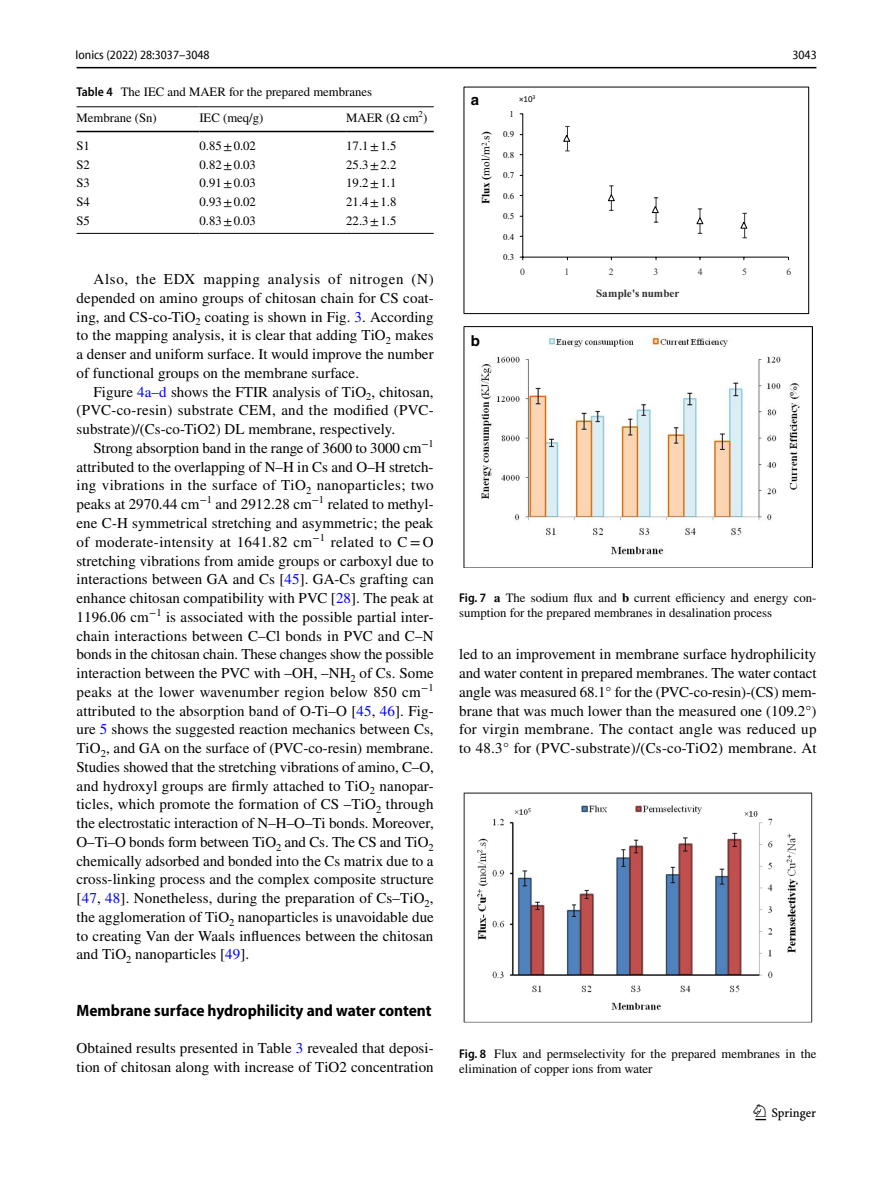
<style>
.page{position:relative;width:893px;height:1187px;background:#fff}
.page>*{position:absolute;margin:0;border:0;box-sizing:border-box;transform-origin:0 0}
.t1{font:22.5px "Springnew Regular 3";color:#000}
.t2{font:700 semi-condensed 16.5px "Myriad Pro";color:#000}
.t3{font:15px/18.8px "STIX";letter-spacing:.005em;color:#000;text-align:justify}
.t4{font:700 15px "Helvetica";color:#000}
.t5{font:12.75px/15px "STIX";color:#000}
.t6{font:semi-condensed 12.75px "Myriad Pro Unic";color:#000}
.t7{font:11.25px "Times New Roman PSMT3";color:#000}
.t8{font:700 11.1px "Times New Roman";letter-spacing:-.015em;color:#333}
.t9{font:9.75px "Times New Roman PSMT3";color:#333}
.t10{font:9px "Times New Roman PSMT3";color:#000}
.t11{font:9px "Calibri";color:#000}
.s1{font-family:"Myriad Pro";font-weight:600;font-stretch:semi-condensed}
.s2{color:#00f}
.s3{font-family:"Times New Roman";font-weight:700}
.s4{font-weight:700}
</style>
<div class="page">
<hr style="left:77px;top:67px;width:739px;height:1px;background:#000">
<hr style="left:77px;top:106px;width:122px;height:1px;background:#000">
<hr style="left:77px;top:131px;width:122px;height:1px;background:#000">
<hr style="left:199px;top:106px;width:147px;height:1px;background:#000">
<hr style="left:199px;top:131px;width:147px;height:1px;background:#000">
<hr style="left:346px;top:106px;width:88px;height:1px;background:#000">
<hr style="left:346px;top:131px;width:88px;height:1px;background:#000">
<hr style="left:77px;top:233px;width:122px;height:1px;background:#000">
<hr style="left:199px;top:233px;width:147px;height:1px;background:#000">
<hr style="left:346px;top:233px;width:88px;height:1px;background:#000">
<img style="left:463px;top:326px;width:349px;height:241px">
<hr style="left:522px;top:114px;width:1px;height:143px;background:#000">
<hr style="left:523px;top:257px;width:265px;height:1px;background:#000">
<svg style="left:563px;top:126px;width:8px;height:25px"></svg>
<svg style="left:608px;top:185px;width:7px;height:26px"></svg>
<svg style="left:651px;top:197px;width:8px;height:26px"></svg>
<svg style="left:696px;top:208px;width:8px;height:26px"></svg>
<svg style="left:740px;top:213px;width:8px;height:25px"></svg>
<div style="left:464px;top:87px;width:345px;height:227px;border:1px solid #000"></div>
<div style="left:459px;top:792px;width:357px;height:230px;background:linear-gradient(to bottom,#fff,#fff)"></div>
<img style="left:463px;top:792px;width:349px;height:230px">
<p class="t6" style="left:76px;top:50px;width:136px">Ionics (2022) 28:3037–3048</p>
<p class="t6" style="left:792px;top:50px;width:26px">3043</p>
<p class="t5" style="left:77px;top:80px;width:297px;line-height:25.5px"><span class="s1">Table 4</span> The IEC and MAER for the prepared membranes<br>Membrane (Sn)</p>
<p class="t5" style="left:199px;top:111px;width:66px">IEC (meq/g)</p>
<p class="t5" style="left:346px;top:111px;width:83px">MAER (Ω cm<sup>2</sup>)</p>
<p class="t5" style="left:77px;top:139px;width:15px">S1</p>
<p class="t5" style="left:199px;top:139px;width:58px">0.85±0.02</p>
<p class="t5" style="left:346px;top:139px;width:52px">17.1±1.5</p>
<p class="t5" style="left:77px;top:158px;width:15px">S2</p>
<p class="t5" style="left:199px;top:158px;width:58px">0.82±0.03</p>
<p class="t5" style="left:346px;top:158px;width:52px">25.3±2.2</p>
<p class="t5" style="left:77px;top:176px;width:15px">S3</p>
<p class="t5" style="left:199px;top:176px;width:58px">0.91±0.03</p>
<p class="t5" style="left:346px;top:176px;width:52px">19.2±1.1</p>
<p class="t5" style="left:77px;top:195px;width:15px">S4</p>
<p class="t5" style="left:199px;top:195px;width:58px">0.93±0.02</p>
<p class="t5" style="left:346px;top:195px;width:52px">21.4±1.8</p>
<p class="t5" style="left:77px;top:214px;width:15px">S5</p>
<p class="t5" style="left:199px;top:214px;width:58px">0.83±0.03</p>
<p class="t5" style="left:346px;top:214px;width:52px">22.3±1.5</p>
<p class="t3" style="left:77px;top:271px;width:359px;text-indent:17px">Also, the EDX mapping analysis of nitrogen (N) depended on amino groups of chitosan chain for CS coat&shy;ing, and CS-co-TiO<sub>2</sub> coating is shown in Fig. <span class="s2">3</span>. According to the mapping analysis, it is clear that adding TiO<sub>2</sub> makes a denser and uniform surface. It would improve the number of functional groups on the membrane surface.</p>
<p class="t3" style="left:77px;top:383px;width:359px;text-indent:17px">Figure <span class="s2">4a–d</span> shows the FTIR analysis of TiO<sub>2</sub>, chitosan, (PVC-co-resin) substrate CEM, and the modified (PVC&shy;substrate)/(Cs-co-TiO2) DL membrane, respectively.</p>
<p class="t3" style="left:77px;top:439px;width:359px;text-indent:17px">Strong absorption band in the range of 3600 to 3000 cm<sup>−1 </sup>attributed to the overlapping of N–H in Cs and O–H stretch&shy;ing vibrations in the surface of TiO<sub>2</sub> nanoparticles; two peaks at 2970.44 cm<sup>−1</sup> and 2912.28 cm<sup>−1</sup> related to methyl&shy;ene C-H symmetrical stretching and asymmetric; the peak of moderate-intensity at 1641.82 cm<sup>−1</sup> related to C = O stretching vibrations from amide groups or carboxyl due to interactions between GA and Cs [<span class="s2">45</span>]. GA-Cs grafting can enhance chitosan compatibility with PVC [<span class="s2">28</span>]. The peak at 1196.06 cm<sup>−1</sup> is associated with the possible partial inter&shy;chain interactions between C–Cl bonds in PVC and C–N bonds in the chitosan chain. These changes show the possible interaction between the PVC with –OH, –NH<sub>2</sub> of Cs. Some peaks at the lower wavenumber region below 850 cm<sup>−1 </sup>attributed to the absorption band of O-Ti–O [<span class="s2">45</span>, <span class="s2">46</span>]. Fig&shy;ure <span class="s2">5</span> shows the suggested reaction mechanics between Cs, TiO<sub>2</sub>, and GA on the surface of (PVC-co-resin) membrane.<br>Studies showed that the stretching vibrations of amino, C–O, and hydroxyl groups are firmly attached to TiO<sub>2</sub> nanopar&shy;ticles, which promote the formation of CS –TiO<sub>2</sub> through the electrostatic interaction of N–H–O–Ti bonds. Moreover, O–Ti–O bonds form between TiO<sub>2</sub> and Cs. The CS and TiO<sub>2 </sub>chemically adsorbed and bonded into the Cs matrix due to a cross-linking process and the complex composite structure [<span class="s2">47</span>, <span class="s2">48</span>]. Nonetheless, during the preparation of Cs–TiO<sub>2</sub>, the agglomeration of TiO<sub>2</sub> nanoparticles is unavoidable due to creating Van der Waals influences between the chitosan and TiO<sub>2</sub> nanoparticles [<span class="s2">49</span>].</p>
<p class="t2" style="left:77px;top:1000px;width:357px">Membrane surface hydrophilicity and water content</p>
<p class="t3" style="left:77px;top:1039px;width:359px">Obtained results presented in Table <span class="s2">3</span> revealed that deposi&shy;tion of chitosan along with increase of TiO2 concentration</p>
<p class="t4" style="left:471px;top:91px;width:10px">a</p>
<p class="t7" style="left:479px;top:203px;width:74px;rotate:-90deg"><span class="s3">Flux (</span>mol/m<sup>2</sup>.s<span class="s3">)</span></p>
<p class="t11" style="left:519px;top:93px;width:18px">×10<sup>3</sup></p>
<p class="t10" style="left:509px;top:108px;width:6px">1</p>
<p class="t10" style="left:503px;top:129px;width:13px">0.9</p>
<p class="t10" style="left:503px;top:149px;width:13px">0.8</p>
<p class="t10" style="left:503px;top:170px;width:13px">0.7</p>
<p class="t10" style="left:503px;top:190px;width:13px">0.6</p>
<p class="t10" style="left:503px;top:211px;width:13px">0.5</p>
<p class="t10" style="left:503px;top:231px;width:13px">0.4</p>
<p class="t10" style="left:503px;top:252px;width:13px">0.3</p>
<p class="t9" style="left:520px;top:266px;width:6px">0</p>
<p class="t9" style="left:565px;top:266px;width:6px">1</p>
<p class="t9" style="left:609px;top:266px;width:6px">2</p>
<p class="t9" style="left:653px;top:266px;width:6px">3</p>
<p class="t9" style="left:698px;top:266px;width:6px">4</p>
<p class="t9" style="left:742px;top:266px;width:6px">5</p>
<p class="t9" style="left:786px;top:266px;width:6px">6</p>
<p class="t8" style="left:596px;top:285px;width:85px">Sample's number</p>
<p class="t4" style="left:471px;top:331px;width:11px">b</p>
<p class="t5" style="left:459px;top:591px;width:359px"><span class="s1">Fig. 7</span> <span class="s4">a</span> The sodium flux and <span class="s4">b</span> current efficiency and energy con&shy;sumption for the prepared membranes in desalination process</p>
<p class="t3" style="left:459px;top:646px;width:359px">led to an improvement in membrane surface hydrophilicity and water content in prepared membranes. The water contact angle was measured 68.1° for the (PVC-co-resin)-(CS) mem&shy;brane that was much lower than the measured one (109.2°) for virgin membrane. The contact angle was reduced up to 48.3° for (PVC-substrate)/(Cs-co-TiO2) membrane. At</p>
<p class="t5" style="left:459px;top:1046px;width:359px"><span class="s1">Fig. 8</span> Flux and permselectivity for the prepared membranes in the elimination of copper ions from water</p>
<h1 class="t1" style="left:755px;top:1104px;width:62px">1 3</h1>
</div>
